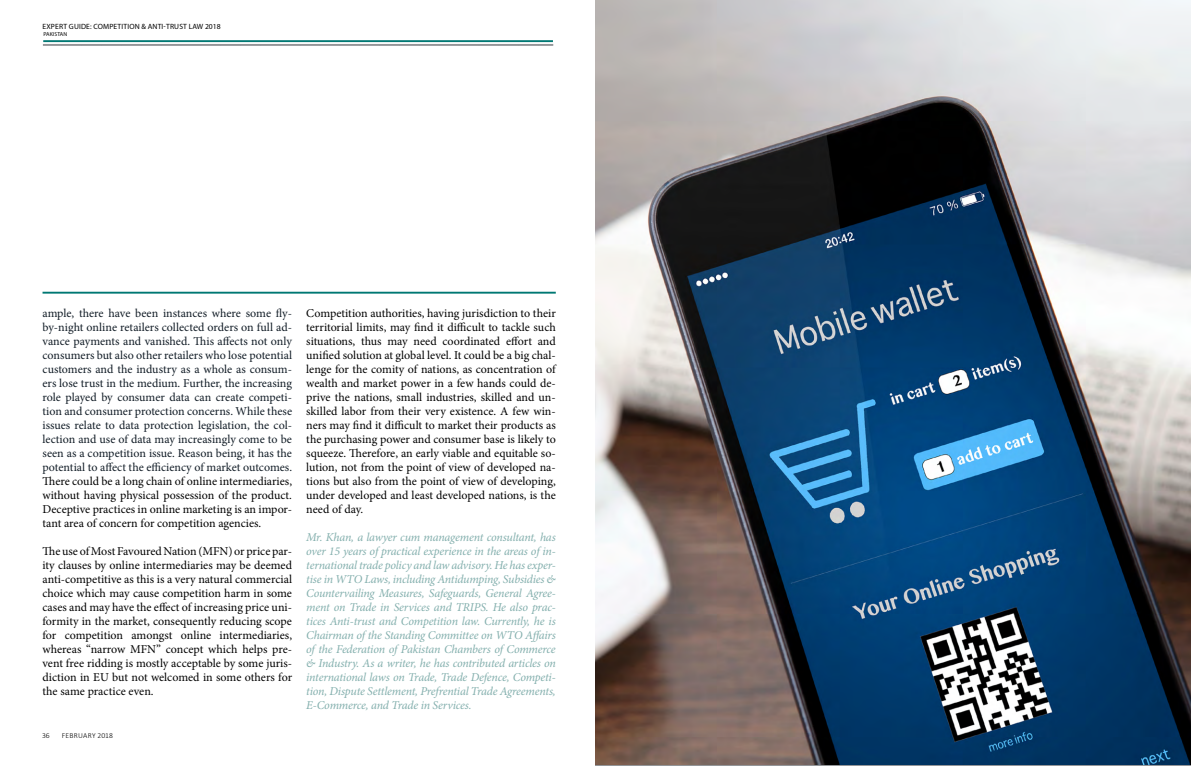
<style>
.page{position:relative;width:1191px;height:766px;background:#fff}
.page>*{position:absolute;margin:0;border:0;box-sizing:border-box;transform-origin:0 0}
.t1{font:12px/14px "Minion Pro";letter-spacing:-.005em;color:#000;text-align:justify}
.t2{font:12px/14px "Minion Pro";letter-spacing:-.005em;color:#111c26;text-align:justify}
.t3{font:italic 12px/14px "Minion Pro";letter-spacing:-.015em;color:#83afad;text-align:justify}
.t4{font:7.6px "Myriad Pro";letter-spacing:.02em;color:#000}
.t5{font:300 7.6px "Calibri";letter-spacing:.025em;color:#000}
.t6{font:5.7px "Myriad Pro";letter-spacing:.02em;color:#000}
.s1{color:#000}
</style>
<div class="page">
<svg style="left:43px;top:44px;width:510px;height:2px"></svg>
<hr style="left:43px;top:40px;width:510px;height:2px;background:#007873">
<hr style="left:43px;top:291px;width:513px;height:2px;background:#007873">
<img style="left:595px;top:0;width:596px;height:764px">
<p class="t4" style="left:43px;top:21px;width:179px">EXPERT GUIDE: COMPETITION &amp; ANTI-TRUST LAW 2018</p>
<p class="t6" style="left:43px;top:30px;width:25px">PAKISTAN</p>
<p class="t2" style="left:43px;top:306px;width:251px">ample, there have been instances where some fly&shy;by-night online retailers collected orders on full ad&shy;vance payments and vanished. This affects not only consumers but also other retailers who lose potential customers and the industry as a whole as consum&shy;ers lose trust in the medium. Further, the increasing role played by consumer data can create competi&shy;tion and consumer protection concerns. While these issues relate to data protection legislation, the col&shy;lection and use of data may increasingly come to be seen as a competition issue. Reason being, it has the potential to affect the efficiency of market outcomes.<br><span class="s1">There could be a long chain of online intermediaries, without having physical possession of the product.<br>Deceptive practices in online marketing is an impor&shy;tant area of concern for competition agencies.</span></p>
<p class="t1" style="left:43px;top:544px;width:251px">The use of Most Favoured Nation (MFN) or price par&shy;ity clauses by online intermediaries may be deemed anti-competitive as this is a very natural commercial choice which may cause competition harm in some cases and may have the effect of increasing price uni&shy;formity in the market, consequently reducing scope for competition amongst online intermediaries, whereas “narrow MFN” concept which helps pre&shy;vent free ridding is mostly acceptable by some juris&shy;diction in EU but not welcomed in some others for the same practice even.</p>
<p class="t5" style="left:42px;top:730px;width:9px">36</p>
<p class="t5" style="left:62px;top:730px;width:53px">FEBRUARY 2018</p>
<p class="t1" style="left:306px;top:306px;width:251px">Competition authorities, having jurisdiction to their territorial limits, may find it difficult to tackle such situations, thus may need coordinated effort and unified solution at global level. It could be a big chal&shy;lenge for the comity of nations, as concentration of wealth and market power in a few hands could de&shy;prive the nations, small industries, skilled and un&shy;skilled labor from their very existence. A few win&shy;ners may find it difficult to market their products as the purchasing power and consumer base is likely to squeeze. Therefore, an early viable and equitable so&shy;lution, not from the point of view of developed na&shy;tions but also from the point of view of developing, under developed and least developed nations, is the need of day.</p>
<p class="t3" style="left:306px;top:529px;width:251px">Mr. Khan, a lawyer cum management consultant, has over 15 years of practical experience in the areas of in&shy;ternational trade policy and law advisory. He has exper&shy;tise in WTO Laws, including Antidumping, Subsidies &amp; Countervailing Measures, Safeguards, General Agree&shy;ment on Trade in Services and TRIPS. He also prac&shy;tices Anti-trust and Competition law. Currently, he is Chairman of the Standing Committee on WTO Affairs of the Federation of Pakistan Chambers of Commerce &amp; Industry. As a writer, he has contributed articles on international laws on Trade, Trade Defence, Competi&shy;tion, Dispute Settlement, Prefrential Trade Agreements, E-Commerce, and Trade in Services.</p>
</div>
